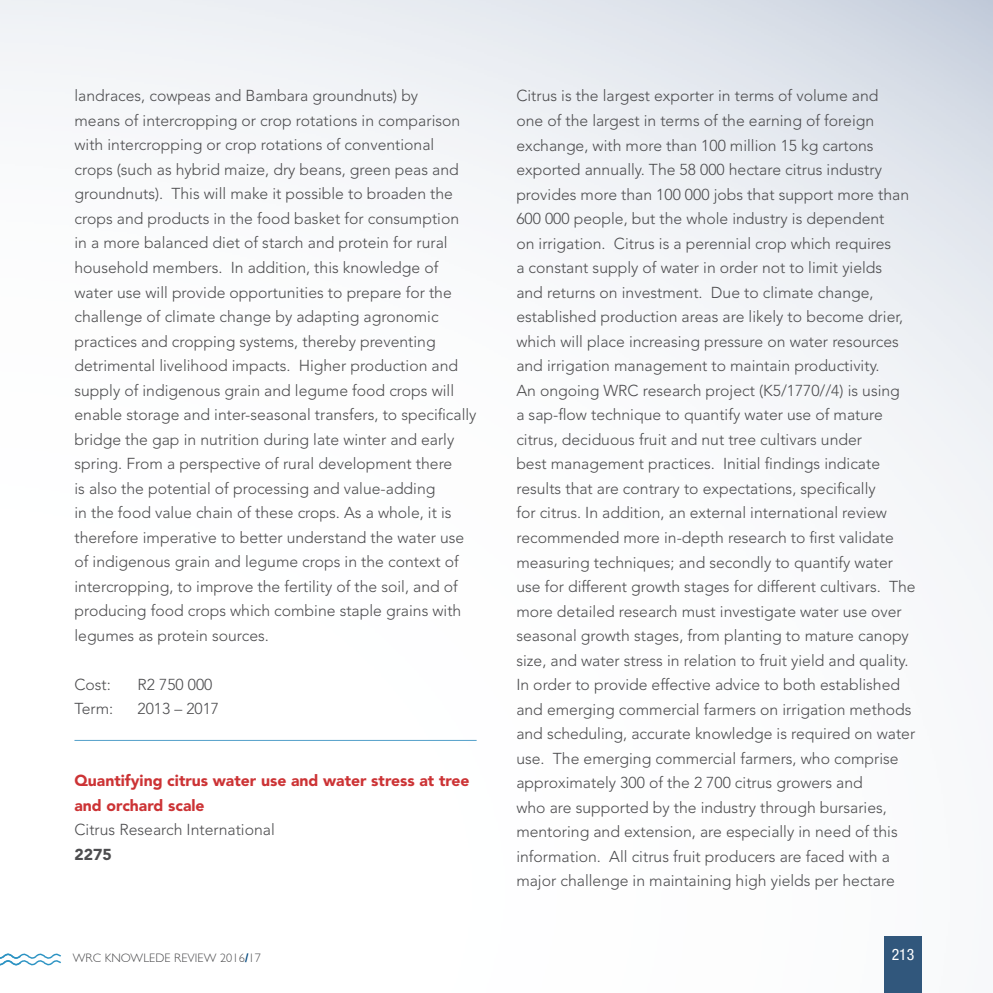
<style>
.page{position:relative;width:993px;height:993px;background:#fff}
.page>*{position:absolute;margin:0;border:0;box-sizing:border-box;transform-origin:0 0}
.t1{font:300 15.75px/24.5px "Avenir LT Std";color:#4d4d4f}
.t2{font:900 15.75px/24.5px "Avenir LT Std";color:#cc3335}
.t3{font:900 15.75px "Avenir LT Std";color:#4d4d4f}
.t4{font:condensed 15.75px "Helvetica Neue LT Std";color:#fff}
.t5{font:300 12.25px "Gill Sans";letter-spacing:.01em;color:#4d4d4f}
.s1{font-weight:700;color:#00477e}
</style>
<div class="page">
<img style="left:0;top:0;width:992px;height:992px">
<div style="left:883px;top:935px;width:38px;height:57px;background:#31577c"></div>
<svg style="left:0;top:951px;width:62px;height:15px"></svg>
<hr style="left:74px;top:739px;width:402px;height:1px;background:#529fca">
<p class="t1" style="left:74px;top:84px;width:403px">landraces, cowpeas and Bambara groundnuts) by<br>means of intercropping or crop rotations in comparison with intercropping or crop rotations of conventional<br>crops (such as hybrid maize, dry beans, green peas and groundnuts). This will make it possible to broaden the crops and products in the food basket for consumption<br>in a more balanced diet of starch and protein for rural household members. In addition, this knowledge of water use will provide opportunities to prepare for the challenge of climate change by adapting agronomic practices and cropping systems, thereby preventing detrimental livelihood impacts. Higher production and supply of indigenous grain and legume food crops will enable storage and inter-seasonal transfers, to specifically bridge the gap in nutrition during late winter and early spring. From a perspective of rural development there<br>is also the potential of processing and value-adding<br>in the food value chain of these crops. As a whole, it is therefore imperative to better understand the water use of indigenous grain and legume crops in the context of intercropping, to improve the fertility of the soil, and of producing food crops which combine staple grains with legumes as protein sources.</p>
<p class="t1" style="left:74px;top:672px;width:38px">Cost:</p>
<p class="t1" style="left:137px;top:672px;width:76px">R2 750 000</p>
<p class="t1" style="left:74px;top:696px;width:40px">Term:</p>
<p class="t1" style="left:137px;top:696px;width:83px">2013 – 2017</p>
<p class="t2" style="left:74px;top:768px;width:396px">Quantifying citrus water use and water stress at tree and orchard scale</p>
<p class="t1" style="left:74px;top:817px;width:202px">Citrus Research International</p>
<p class="t3" style="left:74px;top:844px;width:39px">2275</p>
<p class="t1" style="left:516px;top:84px;width:400px">Citrus is the largest exporter in terms of volume and<br>one of the largest in terms of the earning of foreign exchange, with more than 100 million 15 kg cartons exported annually. The 58 000 hectare citrus industry provides more than 100 000 jobs that support more than 600 000 people, but the whole industry is dependent<br>on irrigation. Citrus is a perennial crop which requires<br>a constant supply of water in order not to limit yields<br>and returns on investment. Due to climate change, established production areas are likely to become drier, which will place increasing pressure on water resources and irrigation management to maintain productivity.<br>An ongoing WRC research project (K5/1770//4) is using<br>a sap-flow technique to quantify water use of mature citrus, deciduous fruit and nut tree cultivars under<br>best management practices. Initial findings indicate results that are contrary to expectations, specifically<br>for citrus. In addition, an external international review recommended more in-depth research to first validate measuring techniques; and secondly to quantify water use for different growth stages for different cultivars. The more detailed research must investigate water use over seasonal growth stages, from planting to mature canopy size, and water stress in relation to fruit yield and quality.<br>In order to provide effective advice to both established and emerging commercial farmers on irrigation methods and scheduling, accurate knowledge is required on water use. The emerging commercial farmers, who comprise approximately 300 of the 2 700 citrus growers and<br>who are supported by the industry through bursaries, mentoring and extension, are especially in need of this information. All citrus fruit producers are faced with a major challenge in maintaining high yields per hectare</p>
<p class="t5" style="left:73px;top:950px;width:190px">WRC KNOWLEDE REVIEW 2016<span class="s1">/</span>17</p>
<p class="t4" style="left:891px;top:944px;width:24px">213</p>
</div>
